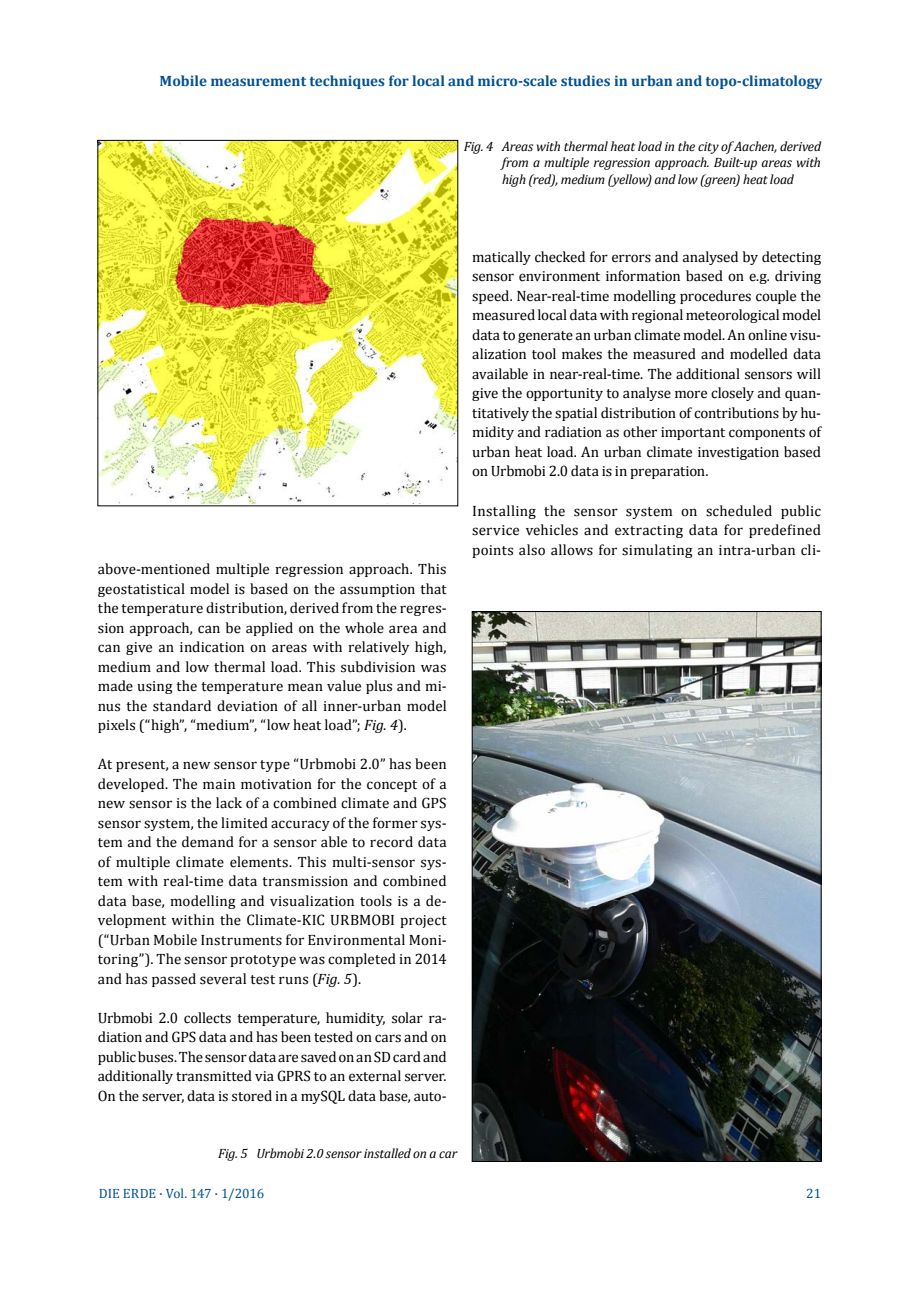
<style>
.page{position:relative;width:919px;height:1289px;background:#fff}
.page>*{position:absolute;margin:0;border:0;box-sizing:border-box;transform-origin:0 0}
.t1{font:15px/19.5px "Cambria";letter-spacing:.005em;color:#000;text-align:justify}
.t2{font:700 15px "Cambria";color:#005193}
.t3{font:italic 13.5px/16.5px "Cambria";letter-spacing:-.02em;color:#000;text-align:justify}
.t4{font:13.5px "Cambria";letter-spacing:-.01em;color:#005193}
.s1{font-style:italic}
</style>
<div class="page">
<img style="left:99px;top:142px;width:357px;height:361px">
<img style="left:474px;top:613px;width:345px;height:546px">
<p class="t2" style="left:160px;top:71px;width:664px">Mobile measurement techniques for local and micro-scale studies in urban and topo-climatology</p>
<p class="t3" style="left:502px;top:137px;width:320px;text-indent:-38px">Fig. 4 Areas with thermal heat load in the city of Aachen, derived from a multiple regression approach. Built-up areas with high (red), medium (yellow) and low (green) heat load</p>
<p class="t1" style="left:98px;top:559px;width:350px">above-mentioned multiple regression approach. This geostatistical model is based on the assumption that the temperature distribution, derived from the regres&shy;sion approach, can be applied on the whole area and can give an indication on areas with relatively high, medium and low thermal load. This subdivision was made using the temperature mean value plus and mi&shy;nus the standard deviation of all inner-urban model pixels (“high”, “medium”, “low heat load”; <span class="s1">Fig. 4</span>).</p>
<p class="t1" style="left:98px;top:754px;width:350px">At present, a new sensor type “Urbmobi 2.0” has been developed. The main motivation for the concept of a new sensor is the lack of a combined climate and GPS sensor system, the limited accuracy of the former sys&shy;tem and the demand for a sensor able to record data of multiple climate elements. This multi-sensor sys&shy;tem with real-time data transmission and combined data base, modelling and visualization tools is a de&shy;velopment within the Climate-KIC URBMOBI project (“Urban Mobile Instruments for Environmental Moni&shy;toring”). The sensor prototype was completed in 2014 and has passed several test runs (<span class="s1">Fig. 5</span>).</p>
<p class="t1" style="left:98px;top:1007px;width:350px">Urbmobi 2.0 collects temperature, humidity, solar ra&shy;diation and GPS data and has been tested on cars and on public buses. The sensor data are saved on an SD card and additionally transmitted via GPRS to an external server.<br>On the server, data is stored in a mySQL data base, auto-</p>
<p class="t1" style="left:472px;top:247px;width:350px">matically checked for errors and analysed by detecting sensor environment information based on e.g. driving speed. Near-real-time modelling procedures couple the measured local data with regional meteorological model data to generate an urban climate model. An online visu&shy;alization tool makes the measured and modelled data available in near-real-time. The additional sensors will give the opportunity to analyse more closely and quan&shy;titatively the spatial distribution of contributions by hu&shy;midity and radiation as other important components of urban heat load. An urban climate investigation based on Urbmobi 2.0 data is in preparation.</p>
<p class="t1" style="left:472px;top:500px;width:350px">Installing the sensor system on scheduled public service vehicles and extracting data for predefined points also allows for simulating an intra-urban cli-</p>
<p class="t3" style="left:218px;top:1144px;width:240px">Fig. 5 Urbmobi 2.0 sensor installed on a car</p>
<p class="t4" style="left:99px;top:1185px;width:167px">DIE ERDE · Vol. 147 · 1/2016</p>
<p class="t4" style="left:806px;top:1185px;width:16px">21</p>
</div>
